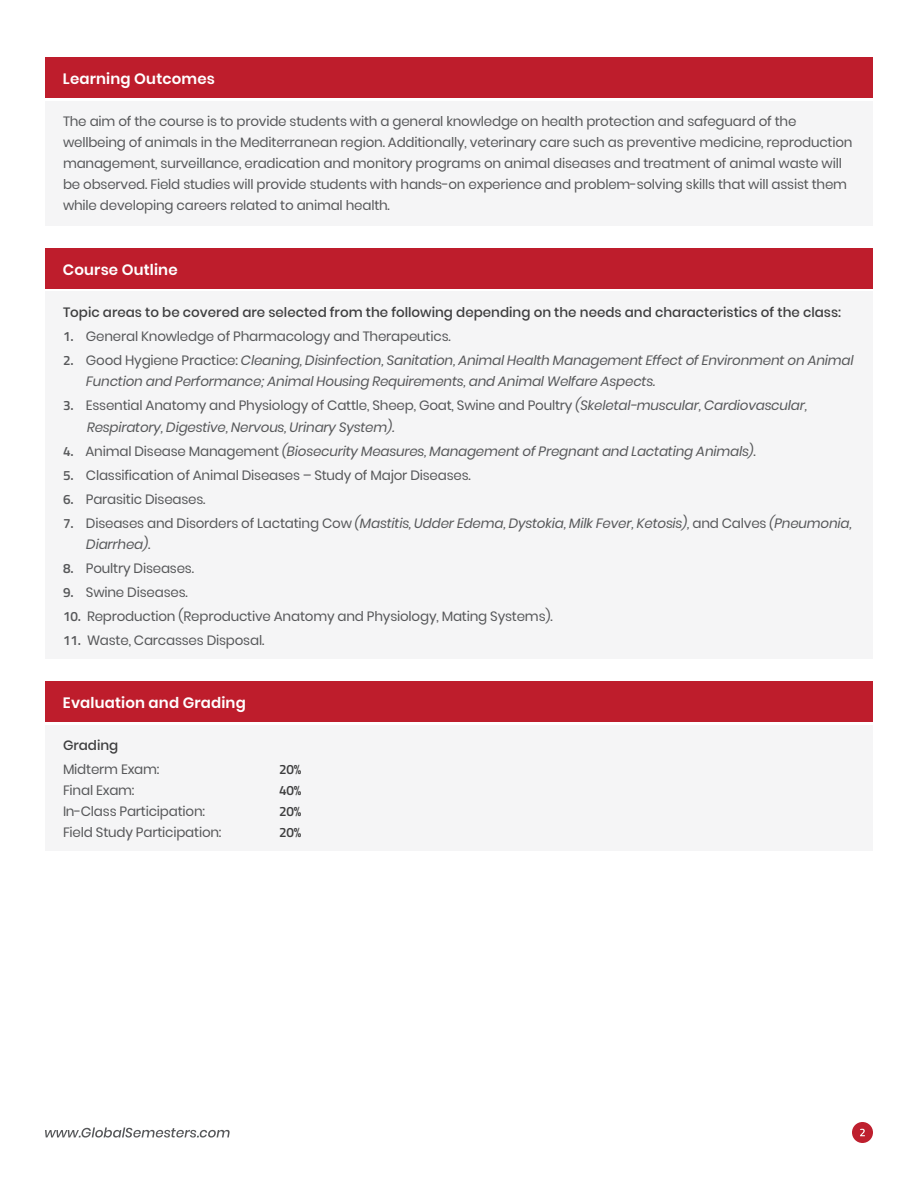
<style>
.page{position:relative;width:918px;height:1188px;background:#fff}
.page>*{position:absolute;margin:0;border:0;box-sizing:border-box;transform-origin:0 0}
.t1{font:600 15px "Poppins";letter-spacing:.01em;color:#fff}
.t2{font:13.5px/21px "Poppins";letter-spacing:-.015em;color:#57585a}
.t3{font:italic 13.5px/21px "Poppins";letter-spacing:-.015em;color:#57585a}
.t4{font:500 13.5px "Poppins";color:#3e3e3f}
.t5{font:600 13.5px "Titillium Web";letter-spacing:-.015em;color:#3e3e3f}
.s1{font-family:"Titillium Web";font-weight:600}
.s2{font-family:"Titillium Web";font-weight:600;font-style:normal}
.s3{font-style:normal}
</style>
<div class="page">
<div style="left:852px;top:1122px;width:21px;height:21px;background:#be1f2e;border-radius:50%"></div>
<svg style="left:860px;top:1129px;width:5px;height:7px"></svg>
<div style="left:45px;top:248px;width:828px;height:41px;background:#be1d2c"></div>
<div style="left:45px;top:292px;width:828px;height:367px;background:#f5f5f6"></div>
<div style="left:45px;top:682px;width:828px;height:40px;background:#be1d2c"></div>
<div style="left:45px;top:725px;width:828px;height:126px;background:#f5f5f6"></div>
<svg style="left:45px;top:1127px;width:185px;height:11px"></svg>
<div style="left:45px;top:58px;width:828px;height:40px;background:#be1d2c"></div>
<div style="left:45px;top:101px;width:828px;height:125px;background:#f5f5f6"></div>
<p class="t1" style="left:63px;top:70px;width:154px">Learning Outcomes</p>
<p class="t2" style="left:63px;top:111px;width:791px">The aim of the course is to provide students with a general knowledge on health protection and safeguard of the wellbeing of animals in the Mediterranean region. Additionally, veterinary care such as preventive medicine, reproduction management, surveillance, eradication and monitory programs on animal diseases and treatment of animal waste will be observed. Field studies will provide students with hands-on experience and problem-solving skills that will assist them while developing careers related to animal health.</p>
<p class="t1" style="left:63px;top:261px;width:116px">Course Outline</p>
<p class="t4" style="left:63px;top:304px;width:780px">Topic areas to be covered are selected from the following depending on the needs and characteristics of the class:</p>
<p class="t2" style="left:63px;top:326px;width:389px"><span class="s1">1.</span> General Knowledge of Pharmacology and Therapeutics.</p>
<p class="t3" style="left:86px;top:350px;width:769px;text-indent:-23px"><span class="s2">2.</span> <span class="s3">Good Hygiene Practice:</span> Cleaning, Disinfection, Sanitation, Animal Health Management Effect of Environment on Animal<br>Function and Performance; Animal Housing Requirements, and Animal Welfare Aspects.</p>
<p class="t3" style="left:87px;top:395px;width:722px;text-indent:-24px"><span class="s2">3.</span> <span class="s3">Essential Anatomy and Physiology of Cattle, Sheep, Goat, Swine and Poultry</span> (Skeletal-muscular, Cardiovascular,<br>Respiratory, Digestive, Nervous, Urinary System).</p>
<p class="t3" style="left:63px;top:440px;width:694px"><span class="s2">4.</span> <span class="s3">Animal Disease Management</span> (Biosecurity Measures, Management of Pregnant and Lactating Animals)<span class="s3">.</span></p>
<p class="t2" style="left:63px;top:464px;width:409px"><span class="s1">5.</span> Classification of Animal Diseases – Study of Major Diseases.</p>
<p class="t2" style="left:63px;top:488px;width:144px"><span class="s1">6.</span> Parasitic Diseases.</p>
<p class="t3" style="left:86px;top:512px;width:767px;text-indent:-23px"><span class="s2">7.</span> <span class="s3">Diseases and Disorders of Lactating Cow</span> (Mastitis, Udder Edema, Dystokia, Milk Fever, Ketosis), <span class="s3">and Calves</span> (Pneumonia,<br>Diarrhea)<span class="s3">.</span></p>
<p class="t2" style="left:63px;top:557px;width:133px"><span class="s1">8.</span> Poultry Diseases.</p>
<p class="t2" style="left:63px;top:581px;width:126px"><span class="s1">9.</span> Swine Diseases.</p>
<p class="t2" style="left:63px;top:605px;width:491px"><span class="s1">10.</span> Reproduction (Reproductive Anatomy and Physiology, Mating Systems).</p>
<p class="t2" style="left:63px;top:629px;width:203px"><span class="s1">11.</span> Waste, Carcasses Disposal.</p>
<p class="t1" style="left:63px;top:694px;width:184px">Evaluation and Grading</p>
<p class="t4" style="left:63px;top:738px;width:57px">Grading</p>
<p class="t2" style="left:63px;top:759px;width:98px">Midterm Exam:</p>
<p class="t5" style="left:279px;top:759px;width:24px">20%</p>
<p class="t2" style="left:63px;top:780px;width:73px">Final Exam:</p>
<p class="t5" style="left:279px;top:780px;width:24px">40%</p>
<p class="t2" style="left:63px;top:801px;width:144px">In-Class Participation:</p>
<p class="t5" style="left:279px;top:801px;width:24px">20%</p>
<p class="t2" style="left:63px;top:822px;width:160px">Field Study Participation:</p>
<p class="t5" style="left:279px;top:822px;width:24px">20%</p>
</div>
